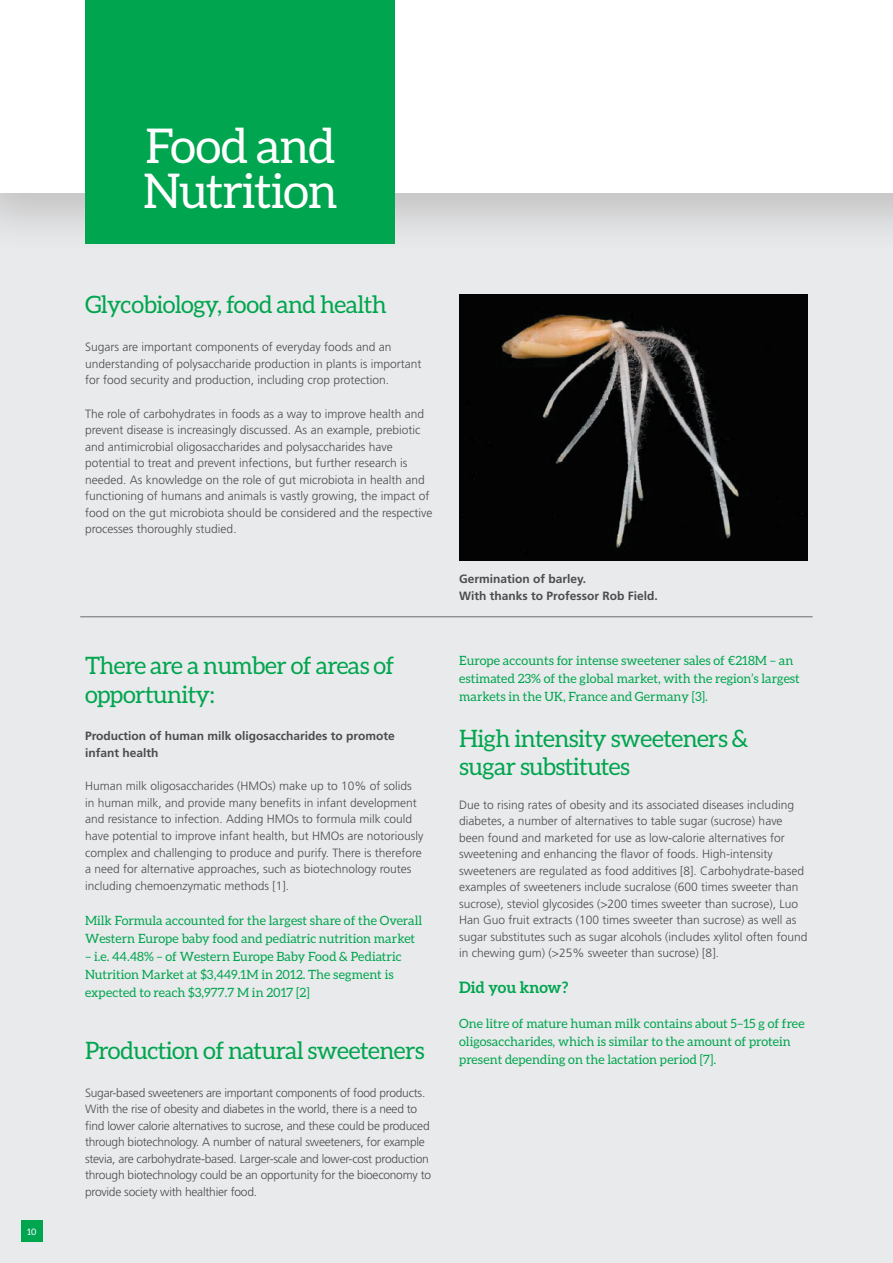
<style>
.page{position:relative;width:893px;height:1263px;background:#e9eaeb}
.page>*{position:absolute;margin:0;border:0;box-sizing:border-box;transform-origin:0 0}
.t1{font:48px/45px "Aleo";letter-spacing:-.025em;color:#fff}
.Heading{font:24px/28.5px "Aleo";letter-spacing:-.025em;color:#00a54f}
.Body{font:24px/28.5px "Aleo";letter-spacing:-.025em;color:#00a54f}
.Highlight_heading{font:700 15.75px "Aleo";color:#00a54f}
.HIghlight{font:12.75px/18px "Aleo";color:#00a54f}
.Body-2{font:300 12px/16.5px "Frutiger";color:#4b4c4d}
.Body-3{font:300 12px/16.5px "Frutiger";letter-spacing:-.02em;color:#4b4c4d}
.Body-4{font:700 12px/16.5px "Frutiger";color:#4b4c4d}
.t2{font:9px "Aleo";color:#fff}
</style>
<div class="page">
<img style="left:459px;top:294px;width:349px;height:266px">
<hr style="left:80px;top:616px;width:733px;height:1px;background:#6c6d70">
<div style="left:21px;top:1220px;width:22px;height:22px;background:#00a54f"></div>
<div style="left:0;top:0;width:893px;height:257px;background:#231f20;opacity:.2"></div>
<div style="left:0;top:0;width:893px;height:192px;background:#fff"></div>
<div style="left:85px;top:0;width:310px;height:244px;background:#00a54f"></div>
<p class="t2" style="left:27px;top:1226px;width:11px">10</p>
<p class="t1" style="left:143px;top:123px;width:196px">Food and<br>Nutrition</p>
<p class="Heading" style="left:85px;top:290px;width:303px">Glycobiology, food and health</p>
<p class="Body-2" style="left:85px;top:339px;width:338px">Sugars are important components of everyday foods and an understanding of polysaccharide production in plants is important for food security and production, including crop protection.</p>
<p class="Body-2" style="left:85px;top:405px;width:349px">The role of carbohydrates in foods as a way to improve health and prevent disease is increasingly discussed. As an example, prebiotic and antimicrobial oligosaccharides and polysaccharides have potential to treat and prevent infections, but further research is needed. As knowledge on the role of gut microbiota in health and functioning of humans and animals is vastly growing, the impact of food on the gut microbiota should be considered and the respective processes thoroughly studied.</p>
<p class="Heading" style="left:85px;top:651px;width:311px">There are a number of areas of opportunity:</p>
<p class="Body-4" style="left:85px;top:728px;width:311px">Production of human milk oligosaccharides to promote infant health</p>
<p class="Body-2" style="left:85px;top:778px;width:340px">Human milk oligosaccharides (HMOs) make up to 10% of solids in human milk, and provide many benefits in infant development and resistance to infection. Adding HMOs to formula milk could have potential to improve infant health, but HMOs are notoriously complex and challenging to produce and purify. There is therefore a need for alternative approaches, such as biotechnology routes including chemoenzymatic methods [1].</p>
<p class="HIghlight" style="left:85px;top:911px;width:339px">Milk Formula accounted for the largest share of the Overall<br>Western Europe baby food and pediatric nutrition market</p>
<p class="HIghlight" style="left:85px;top:947px;width:318px">– i.e. 44.48% – of Western Europe Baby Food &amp; Pediatric<br>Nutrition Market at $3,449.1M in 2012. The segment is expected to reach $3,977.7 M in 2017 [2]</p>
<p class="Heading" style="left:85px;top:1036px;width:341px">Production of natural sweeteners</p>
<p class="Body-3" style="left:85px;top:1084px;width:348px">Sugar-based sweeteners are important components of food products.<br>With the rise of obesity and diabetes in the world, there is a need to find lower calorie alternatives to sucrose, and these could be produced through biotechnology. A number of natural sweeteners, for example stevia, are carbohydrate-based. Larger-scale and lower-cost production through biotechnology could be an opportunity for the bioeconomy to provide society with healthier food.</p>
<p class="Body-4" style="left:459px;top:571px;width:128px">Germination of barley.</p>
<p class="Body-4" style="left:459px;top:587px;width:200px">With thanks to Professor Rob Field.</p>
<p class="HIghlight" style="left:459px;top:651px;width:342px">Europe accounts for intense sweetener sales of €218M – an estimated 23% of the global market, with the region’s largest markets in the UK, France and Germany [3].</p>
<p class="Body" style="left:459px;top:723px;width:291px">High intensity sweeteners &amp; sugar substitutes</p>
<p class="Body-2" style="left:459px;top:796px;width:350px">Due to rising rates of obesity and its associated diseases including diabetes, a number of alternatives to table sugar (sucrose) have been found and marketed for use as low-calorie alternatives for sweetening and enhancing the flavor of foods. High-intensity sweeteners are regulated as food additives [8]. Carbohydrate-based examples of sweeteners include sucralose (600 times sweeter than sucrose), steviol glycosides (&gt;200 times sweeter than sucrose), Luo Han Guo fruit extracts (100 times sweeter than sucrose) as well as sugar substitutes such as sugar alcohols (includes xylitol often found in chewing gum) (&gt;25% sweeter than sucrose) [8].</p>
<p class="Highlight_heading" style="left:459px;top:978px;width:111px">Did you know?</p>
<p class="HIghlight" style="left:459px;top:1014px;width:347px">One litre of mature human milk contains about 5–15 g of free oligosaccharides, which is similar to the amount of protein present depending on the lactation period [7].</p>
</div>
